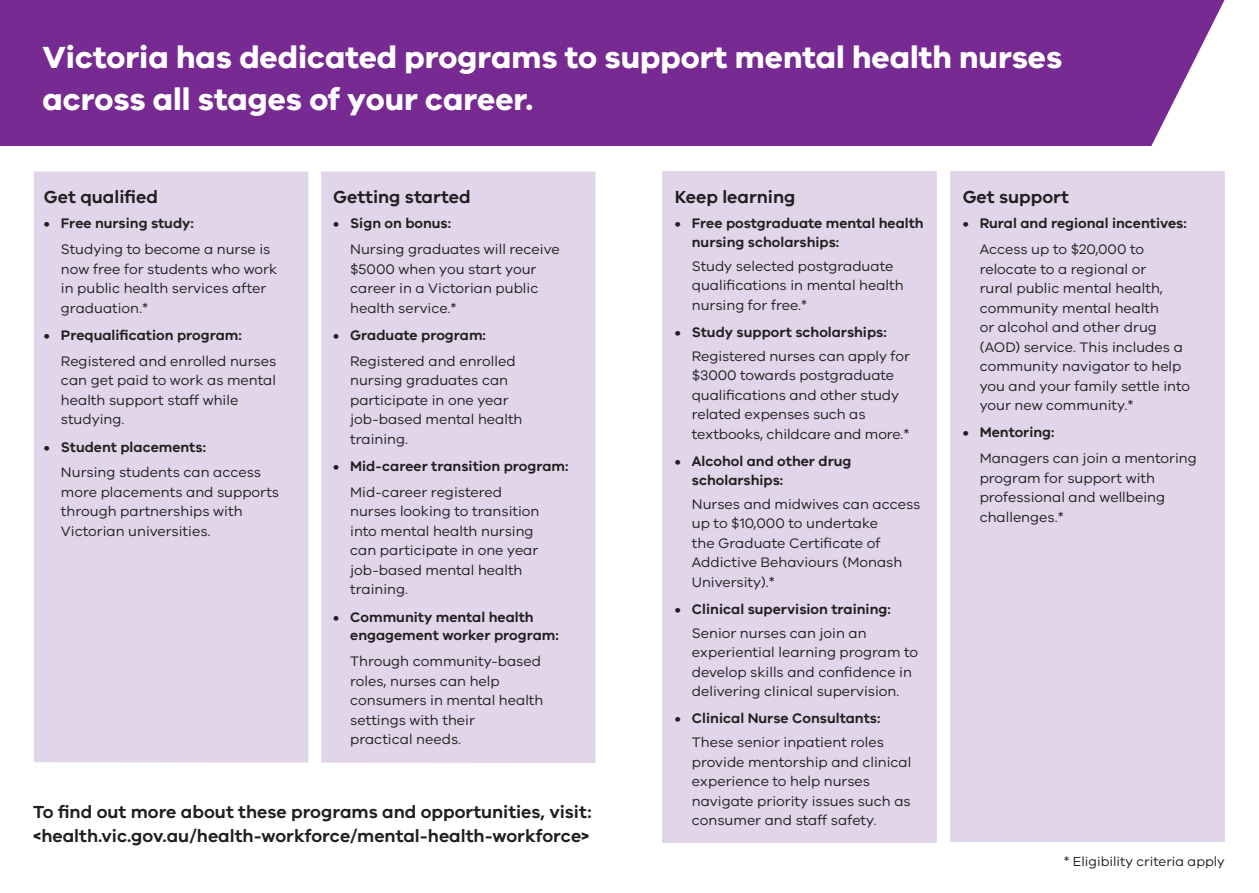
<style>
.page{position:relative;width:1259px;height:893px;background:#fff}
.page>*{position:absolute;margin:0;border:0;box-sizing:border-box;transform-origin:0 0}
.t1{font:700 31.5px/42px "VIC";color:#fff}
.JTM_subheading_under{font:600 18px/24px "VIC";color:#231f20}
.Heading_3_Text{font:600 18px "VIC";color:#231f20}
.Body_indent_no_bulle{font:14.25px/19.5px "VIC";color:#231f20}
.t2{font:600 14.25px/18.8px "VIC";color:#231f20}
.Body_Copy{font:13.5px "VIC";color:#231f20}
</style>
<div class="page">
<div style="left:321px;top:172px;width:274px;height:591px;background:#e1d6e9"></div>
<div style="left:34px;top:172px;width:274px;height:591px;background:#e1d6e9"></div>
<div style="left:662px;top:172px;width:274px;height:670px;background:#e1d6e9"></div>
<div style="left:950px;top:172px;width:275px;height:670px;background:#e1d6e9"></div>
<div style="left:0;top:0;width:1224px;height:146px;background:#772a91"></div>
<h2 class="t1" style="left:43px;top:35px;width:1021px">Victoria has dedicated programs to support mental health nurses across all stages of your career.</h2>
<h3 class="Heading_3_Text" style="left:44px;top:186px;width:116px">Get qualified</h3>
<p class="t2" style="left:44px;top:214px;width:151px">• Free nursing study:</p>
<p class="Body_indent_no_bulle" style="left:61px;top:239px;width:218px">Studying to become a nurse is now free for students who work in public health services after graduation.*</p>
<p class="t2" style="left:44px;top:325px;width:199px">• Prequalification program:</p>
<p class="Body_indent_no_bulle" style="left:61px;top:351px;width:217px">Registered and enrolled nurses can get paid to work as mental health support staff while studying.</p>
<p class="t2" style="left:44px;top:437px;width:164px">• Student placements:</p>
<p class="Body_indent_no_bulle" style="left:61px;top:462px;width:220px">Nursing students can access more placements and supports through partnerships with<br>Victorian universities.</p>
<h3 class="Heading_3_Text" style="left:333px;top:186px;width:139px">Getting started</h3>
<p class="t2" style="left:333px;top:214px;width:119px">• Sign on bonus:</p>
<p class="Body_indent_no_bulle" style="left:350px;top:239px;width:211px">Nursing graduates will receive $5000 when you start your career in a Victorian public health service.*</p>
<p class="t2" style="left:333px;top:325px;width:154px">• Graduate program:</p>
<p class="Body_indent_no_bulle" style="left:350px;top:351px;width:174px">Registered and enrolled nursing graduates can participate in one year job-based mental health training.</p>
<p class="t2" style="left:333px;top:456px;width:237px">• Mid-career transition program:</p>
<p class="Body_indent_no_bulle" style="left:350px;top:482px;width:191px">Mid-career registered nurses looking to transition into mental health nursing can participate in one year job-based mental health training.</p>
<p class="t2" style="left:350px;top:607px;width:210px;text-indent:-17px">• Community mental health engagement worker program:</p>
<p class="Body_indent_no_bulle" style="left:350px;top:651px;width:195px">Through community-based roles, nurses can help consumers in mental health settings with their<br>practical needs.</p>
<p class="JTM_subheading_under" style="left:33px;top:800px;width:560px">To find out more about these programs and opportunities, visit: &lt;health.vic.gov.au/health-workforce/mental-health-workforce&gt;</p>
<h3 class="Heading_3_Text" style="left:675px;top:186px;width:122px">Keep learning</h3>
<p class="t2" style="left:692px;top:214px;width:233px;text-indent:-17px">• Free postgraduate mental health nursing scholarships:</p>
<p class="Body_indent_no_bulle" style="left:692px;top:256px;width:213px">Study selected postgraduate qualifications in mental health nursing for free.*</p>
<p class="t2" style="left:675px;top:322px;width:213px">• Study support scholarships:</p>
<p class="Body_indent_no_bulle" style="left:692px;top:346px;width:220px">Registered nurses can apply for $3000 towards postgraduate qualifications and other study related expenses such as textbooks, childcare and more.*</p>
<p class="t2" style="left:692px;top:451px;width:161px;text-indent:-17px">• Alcohol and other drug scholarships:</p>
<p class="Body_indent_no_bulle" style="left:692px;top:494px;width:230px">Nurses and midwives can access up to $10,000 to undertake<br>the Graduate Certificate of<br>Addictive Behaviours (Monash<br>University).*</p>
<p class="t2" style="left:675px;top:599px;width:217px">• Clinical supervision training:</p>
<p class="Body_indent_no_bulle" style="left:692px;top:623px;width:228px">Senior nurses can join an experiential learning program to develop skills and confidence in delivering clinical supervision.</p>
<p class="t2" style="left:675px;top:709px;width:207px">• Clinical Nurse Consultants:</p>
<p class="Body_indent_no_bulle" style="left:692px;top:732px;width:221px">These senior inpatient roles provide mentorship and clinical experience to help nurses navigate priority issues such as consumer and staff safety.</p>
<h3 class="Heading_3_Text" style="left:962px;top:186px;width:108px">Get support</h3>
<p class="t2" style="left:962px;top:214px;width:226px">• Rural and regional incentives:</p>
<p class="Body_indent_no_bulle" style="left:979px;top:239px;width:212px">Access up to $20,000 to relocate to a regional or<br>rural public mental health, community mental health<br>or alcohol and other drug (AOD) service. This includes a community navigator to help you and your family settle into your new community.*</p>
<p class="t2" style="left:962px;top:423px;width:93px">• Mentoring:</p>
<p class="Body_indent_no_bulle" style="left:979px;top:448px;width:219px">Managers can join a mentoring program for support with professional and wellbeing challenges.*</p>
<p class="Body_Copy" style="left:1063px;top:853px;width:163px">* Eligibility criteria apply</p>
</div>
